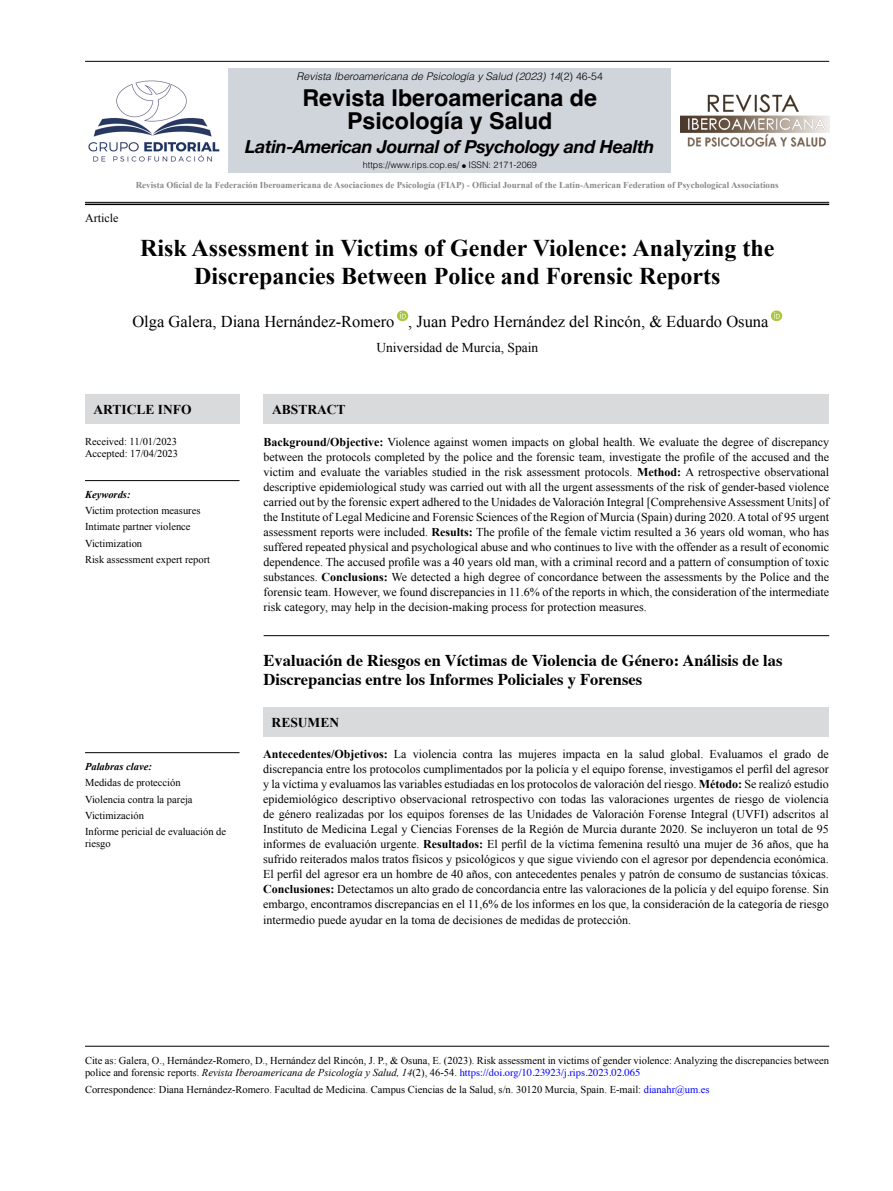
<style>
.page{position:relative;width:893px;height:1191px;background:#fff}
.page>*{position:absolute;margin:0;border:0;box-sizing:border-box;transform-origin:0 0}
.t1{font:700 24px/28.8px "Times New Roman";color:#000;text-align:center}
.t2{font:700 23.25px/22.5px "Helvetica";color:#000;text-align:center}
.t3{font:italic 700 18px "Helvetica Neue LT Std";letter-spacing:-.02em;color:#000}
.t4{font:700 16.5px/19.5px "Times";color:#000}
.t5{font:16.5px "Times New Roman";color:#000}
.t6{font:700 13.5px "Times New Roman";color:#000}
.t7{font:13.5px "Times New Roman";color:#000}
.t8{font:12px/15px "Times New Roman";color:#000;text-align:justify}
.t9{font:10.5px/16.2px "Times New Roman";color:#000}
.t10{font:10.5px "Times";color:#00f}
.t11{font:italic 300 10.5px "Helvetica LT Std";color:#000}
.t12{font:italic 700 10.5px "Times New Roman";color:#000}
.t13{font:700 9px "Times New Roman";color:#87888a}
.t14{font:300 9px "Helvetica LT Std";color:#000}
.s1{font-style:normal}
.s2{font-weight:700}
.s3{font-family:"Times New Roman";color:#000}
.s4{font-family:"Times New Roman";font-style:italic;color:#000}
.s5{color:#00f}
</style>
<div class="page">
<hr style="left:85px;top:61px;width:744px;height:1px;background:#000">
<hr style="left:85px;top:202px;width:744px;height:1px;background:#000">
<hr style="left:85px;top:204px;width:744px;height:1px;background:#000">
<img style="left:88px;top:80px;width:132px;height:82px">
<img style="left:680px;top:94px;width:150px;height:53px">
<div style="left:229px;top:68px;width:442px;height:104px;background:#d0d4db"></div>
<hr style="left:85px;top:1046px;width:744px;height:1px;background:#000">
<svg style="left:397px;top:310px;width:11px;height:11px"></svg>
<svg style="left:400px;top:312px;width:6px;height:6px"></svg>
<svg style="left:771px;top:310px;width:11px;height:11px"></svg>
<svg style="left:774px;top:312px;width:6px;height:6px"></svg>
<div style="left:85px;top:395px;width:155px;height:29px;background:#d9dadb"></div>
<hr style="left:85px;top:480px;width:155px;height:1px;background:#000">
<div style="left:264px;top:395px;width:565px;height:29px;background:#d9dadb"></div>
<div style="left:263px;top:707px;width:566px;height:30px;background:#d9dadb"></div>
<hr style="left:264px;top:635px;width:565px;height:1px;background:#000">
<hr style="left:85px;top:752px;width:155px;height:1px;background:#000">
<p class="t11" style="left:297px;top:70px;width:308px">Revista Iberoamericana de Psicología y Salud (2023) 14<span class="s1">(2) 46-54</span></p>
<h2 class="t2" style="left:302px;top:89px;width:296px">Revista Iberoamericana de<br>Psicología y Salud</h2>
<h3 class="t3" style="left:245px;top:135px;width:411px">Latin-American Journal of Psychology and Health</h3>
<p class="t14" style="left:363px;top:159px;width:175px">https://www.rips.cop.es/ ● ISSN: 2171-2069</p>
<p class="t8" style="left:85px;top:210px;width:35px">Article</p>
<p class="t13" style="left:136px;top:178px;width:644px">Revista Oficial de la Federación Iberoamericana de Asociaciones de Psicología (FIAP) - Official Journal of the Latin-American Federation of Psychological Associations</p>
<h1 class="t1" style="left:140px;top:232px;width:636px">Risk Assessment in Victims of Gender Violence: Analyzing the<br>Discrepancies Between Police and Forensic Reports</h1>
<h3 class="t5" style="left:132px;top:310px;width:638px">Olga Galera, Diana Hernández-Romero , Juan Pedro Hernández del Rincón, &amp; Eduardo Osuna</h3>
<p class="t7" style="left:376px;top:338px;width:163px">Universidad de Murcia, Spain</p>
<p class="t6" style="left:94px;top:400px;width:100px">ARTICLE INFO</p>
<p class="t9" style="left:85px;top:434px;width:95px;line-height:12.8px">Received: 11/01/2023<br>Accepted: 17/04/2023</p>
<p class="t12" style="left:85px;top:487px;width:47px">Keywords:</p>
<p class="t9" style="left:85px;top:502px;width:127px">Victim protection measures<br>Intimate partner violence<br>Victimization<br>Risk assessment expert report</p>
<p class="t12" style="left:85px;top:759px;width:68px">Palabras clave:</p>
<p class="t9" style="left:85px;top:774px;width:143px">Medidas de protección<br>Violencia contra la pareja<br>Victimización<br>Informe pericial de evaluación de</p>
<p class="t9" style="left:85px;top:835px;width:27px">riesgo</p>
<p class="t6" style="left:272px;top:400px;width:75px">ABSTRACT</p>
<p class="t8" style="left:264px;top:434px;width:567px"><span class="s2">Background/Objective:</span> Violence against women impacts on global health. We evaluate the degree of discrepancy between the protocols completed by the police and the forensic team, investigate the profile of the accused and the victim and evaluate the variables studied in the risk assessment protocols. <span class="s2">Method:</span> A retrospective observational descriptive epidemiological study was carried out with all the urgent assessments of the risk of gender-based violence carried out by the forensic expert adhered to the Unidades de Valoración Integral [Comprehensive Assessment Units] of the Institute of Legal Medicine and Forensic Sciences of the Region of Murcia (Spain) during 2020. A total of 95 urgent assessment reports were included. <span class="s2">Results:</span> The profile of the female victim resulted a 36 years old woman, who has suffered repeated physical and psychological abuse and who continues to live with the offender as a result of economic dependence. The accused profile was a 40 years old man, with a criminal record and a pattern of consumption of toxic substances. <span class="s2">Conclusions:</span> We detected a high degree of concordance between the assessments by the Police and the forensic team. However, we found discrepancies in 11.6% of the reports in which, the consideration of the intermediate risk category, may help in the decision-making process for protection measures.</p>
<h3 class="t4" style="left:264px;top:648px;width:520px">Evaluación de Riesgos en Víctimas de Violencia de Género: Análisis de las<br>Discrepancias entre los Informes Policiales y Forenses</h3>
<p class="t6" style="left:272px;top:713px;width:69px">RESUMEN</p>
<p class="t8" style="left:263px;top:746px;width:567px"><span class="s2">Antecedentes/Objetivos:</span> La violencia contra las mujeres impacta en la salud global. Evaluamos el grado de discrepancia entre los protocolos cumplimentados por la policía y el equipo forense, investigamos el perfil del agresor y la víctima y evaluamos las variables estudiadas en los protocolos de valoración del riesgo. <span class="s2">Método:</span> Se realizó estudio epidemiológico descriptivo observacional retrospectivo con todas las valoraciones urgentes de riesgo de violencia de género realizadas por los equipos forenses de las Unidades de Valoración Forense Integral (UVFI) adscritos al Instituto de Medicina Legal y Ciencias Forenses de la Región de Murcia durante 2020. Se incluyeron un total de 95 informes de evaluación urgente. <span class="s2">Resultados:</span> El perfil de la víctima femenina resultó una mujer de 36 años, que ha sufrido reiterados malos tratos físicos y psicológicos y que sigue viviendo con el agresor por dependencia económica.<br>El perfil del agresor era un hombre de 40 años, con antecedentes penales y patrón de consumo de sustancias tóxicas.<br><span class="s2">Conclusiones:</span> Detectamos un alto grado de concordancia entre las valoraciones de la policía y del equipo forense. Sin embargo, encontramos discrepancias en el 11,6% de los informes en los que, la consideración de la categoría de riesgo intermedio puede ayudar en la toma de decisiones de medidas de protección.</p>
<p class="t9" style="left:85px;top:1051px;width:746px">Cite as: Galera, O., Hernández-Romero, D., Hernández del Rincón, J. P., &amp; Osuna, E. (2023). Risk assessment in victims of gender violence: Analyzing the discrepancies between</p>
<p class="t10" style="left:85px;top:1062px;width:557px"><span class="s3">police and forensic reports.</span> <span class="s4">Revista Iberoamericana de Psicología y Salud, 14</span><span class="s3">(2), 46-54.</span> https://doi.org/10.23923/j.rips.2023.02.065</p>
<p class="t9" style="left:85px;top:1081px;width:626px">Correspondence: Diana Hernández-Romero. Facultad de Medicina. Campus Ciencias de la Salud, s/n. 30120 Murcia, Spain. E-mail: <span class="s5">dianahr@um.es</span></p>
</div>
